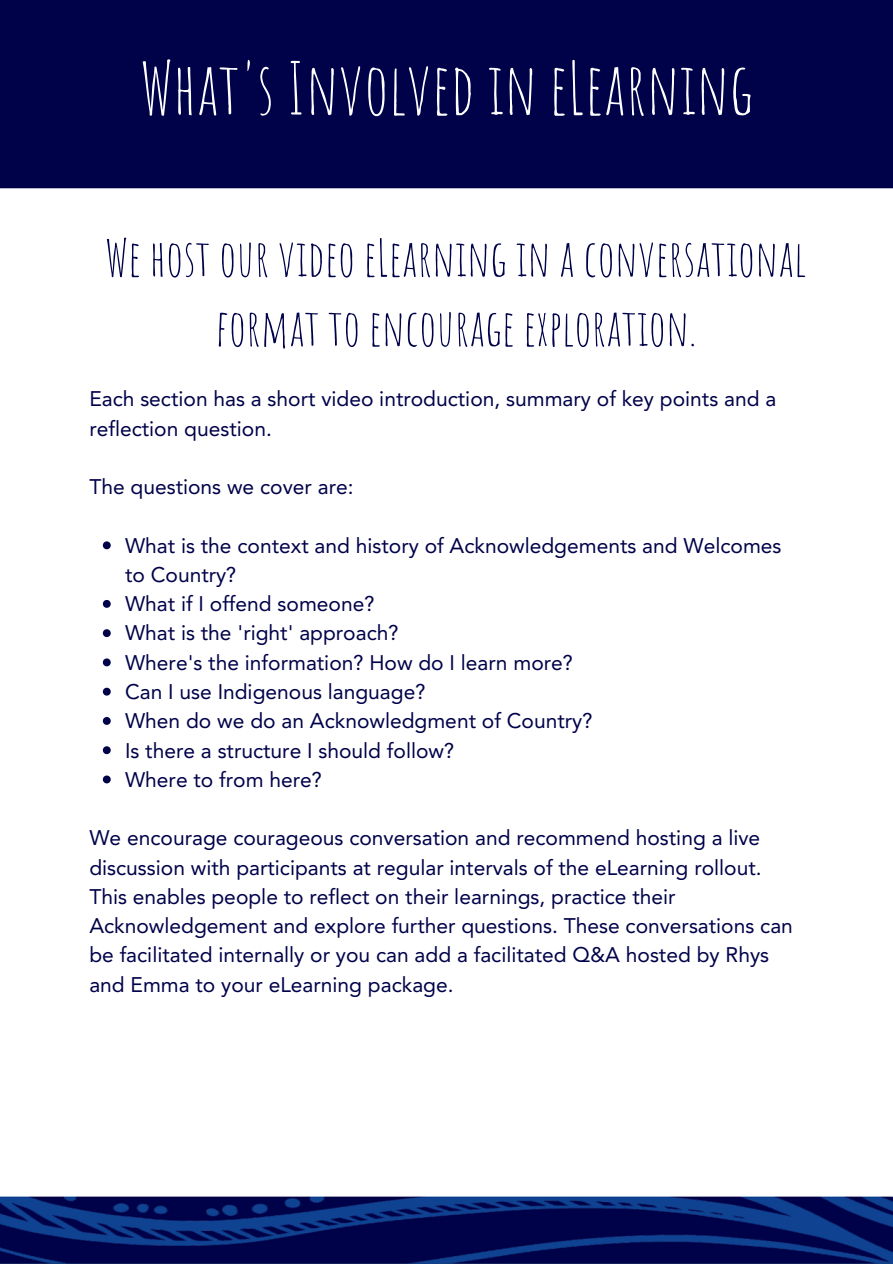
<style>
.page{position:relative;width:893px;height:1264px;background:#fff}
.page>*{position:absolute;margin:0;border:0;box-sizing:border-box;transform-origin:0 0}
.t1{font:71.4px "Amatic SC";color:#fff}
.t2{font:50.1px/69.4px "Amatic SC";color:#000249;text-align:center}
.t3{font:21px/29.2px "Avenir";color:#000249}
</style>
<div class="page">
<img style="left:0;top:0;width:892px;height:1263px">
<svg style="left:103px;top:541px;width:8px;height:8px"></svg>
<svg style="left:103px;top:600px;width:8px;height:8px"></svg>
<svg style="left:103px;top:629px;width:8px;height:8px"></svg>
<svg style="left:103px;top:658px;width:8px;height:8px"></svg>
<svg style="left:103px;top:687px;width:8px;height:8px"></svg>
<svg style="left:103px;top:717px;width:8px;height:8px"></svg>
<svg style="left:103px;top:746px;width:8px;height:8px"></svg>
<svg style="left:103px;top:775px;width:8px;height:8px"></svg>
<h1 class="t1" style="left:140px;top:42px;width:614px">What's Involved in eLearning</h1>
<h2 class="t2" style="left:105px;top:222px;width:702px">We host our video eLearning in a conversational format to encourage exploration.</h2>
<p class="t3" style="left:89px;top:385px;width:688px">Each section has a short video introduction, summary of key points and a reflection question.</p>
<p class="t3" style="left:89px;top:473px;width:266px">The questions we cover are:</p>
<p class="t3" style="left:125px;top:531px;width:658px">What is the context and history of Acknowledgements and Welcomes to Country?</p>
<p class="t3" style="left:125px;top:590px;width:251px">What if I offend someone?</p>
<p class="t3" style="left:125px;top:619px;width:275px">What is the 'right' approach?</p>
<p class="t3" style="left:125px;top:648px;width:449px">Where's the information? How do I learn more?</p>
<p class="t3" style="left:125px;top:677px;width:302px">Can I use Indigenous language?</p>
<p class="t3" style="left:125px;top:707px;width:469px">When do we do an Acknowledgment of Country?</p>
<p class="t3" style="left:125px;top:736px;width:331px">Is there a structure I should follow?</p>
<p class="t3" style="left:125px;top:765px;width:198px">Where to from here?</p>
<p class="t3" style="left:89px;top:824px;width:705px">We encourage courageous conversation and recommend hosting a live discussion with participants at regular intervals of the eLearning rollout.<br>This enables people to reflect on their learnings, practice their Acknowledgement and explore further questions. These conversations can be facilitated internally or you can add a facilitated Q&amp;A hosted by Rhys and Emma to your eLearning package.</p>
</div>
